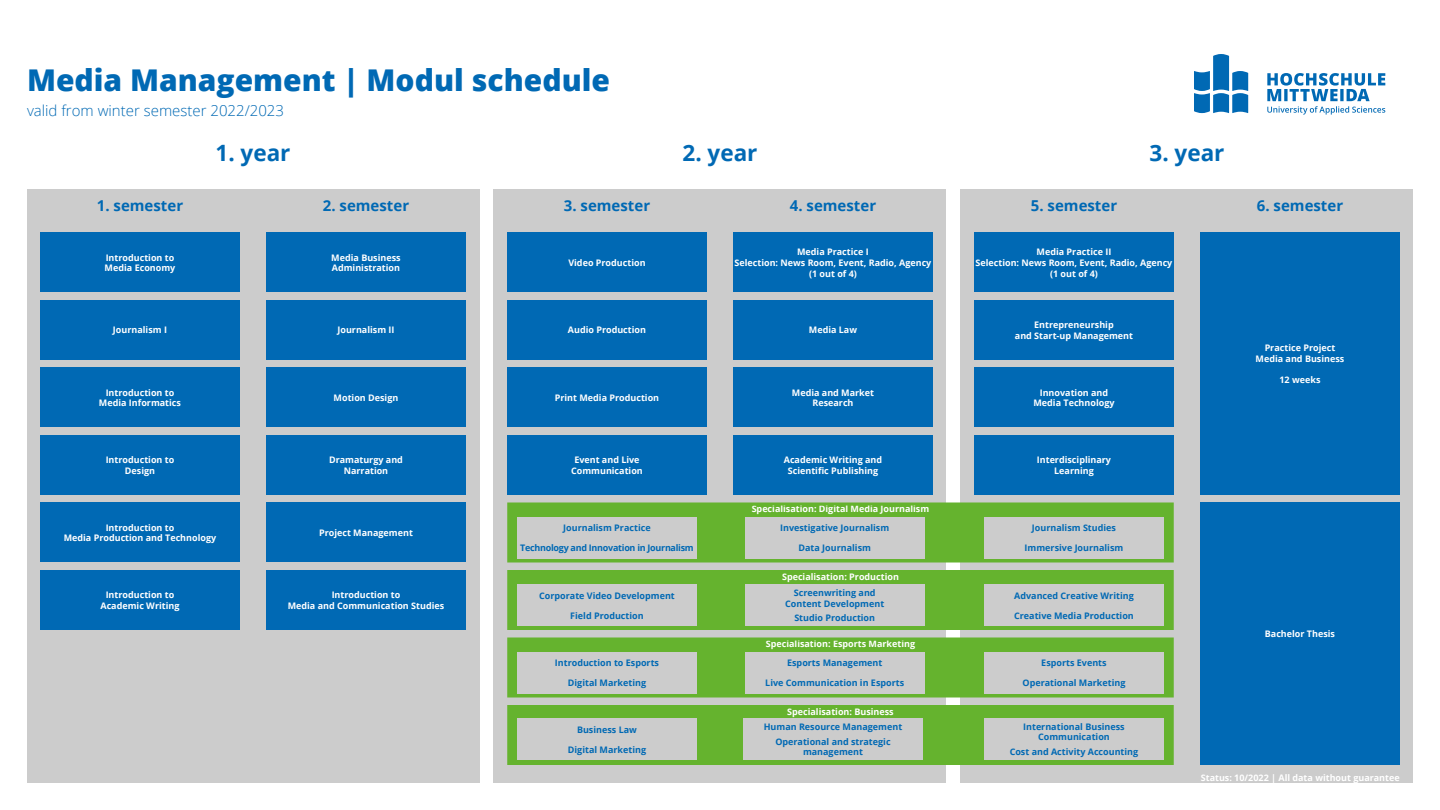
<style>
.page{position:relative;width:1440px;height:810px;background:#fff}
.page>*{position:absolute;margin:0;border:0;box-sizing:border-box;transform-origin:0 0}
.t1{font:800 30px "Open Sans";color:#0069b4}
.t2{font:700 22.5px "Open Sans";color:#0069b4}
.t3{font:700 15px "Open Sans";color:#0069b4}
.t4{font:300 15px "Open Sans";color:#0069b4}
.t5{font:700 9px/10.8px "Open Sans";color:#fff;text-align:center}
.t6{font:700 9px/10.1px "Open Sans";color:#0069b4;text-align:center}
.t7{font:700 9px "Open Sans";letter-spacing:-.03em;color:#0069b4}
</style>
<div class="page">
<div style="left:27px;top:189px;width:452px;height:594px;background:#ccc"></div>
<div style="left:494px;top:189px;width:452px;height:594px;background:#ccc"></div>
<div style="left:961px;top:189px;width:452px;height:594px;background:#ccc"></div>
<div style="left:40px;top:232px;width:200px;height:60px;background:#0069b4"></div>
<div style="left:40px;top:300px;width:200px;height:60px;background:#0069b4"></div>
<div style="left:40px;top:368px;width:200px;height:60px;background:#0069b4"></div>
<div style="left:40px;top:435px;width:200px;height:60px;background:#0069b4"></div>
<div style="left:40px;top:502px;width:200px;height:60px;background:#0069b4"></div>
<div style="left:40px;top:570px;width:200px;height:60px;background:#0069b4"></div>
<div style="left:266px;top:232px;width:200px;height:60px;background:#0069b4"></div>
<div style="left:266px;top:300px;width:200px;height:60px;background:#0069b4"></div>
<div style="left:266px;top:368px;width:200px;height:60px;background:#0069b4"></div>
<div style="left:266px;top:435px;width:200px;height:60px;background:#0069b4"></div>
<div style="left:266px;top:502px;width:200px;height:60px;background:#0069b4"></div>
<div style="left:266px;top:570px;width:200px;height:60px;background:#0069b4"></div>
<div style="left:507px;top:232px;width:200px;height:60px;background:#0069b4"></div>
<div style="left:507px;top:300px;width:200px;height:60px;background:#0069b4"></div>
<div style="left:507px;top:368px;width:200px;height:60px;background:#0069b4"></div>
<div style="left:507px;top:435px;width:200px;height:60px;background:#0069b4"></div>
<div style="left:733px;top:232px;width:200px;height:60px;background:#0069b4"></div>
<div style="left:733px;top:300px;width:200px;height:60px;background:#0069b4"></div>
<div style="left:733px;top:368px;width:200px;height:60px;background:#0069b4"></div>
<div style="left:733px;top:435px;width:200px;height:60px;background:#0069b4"></div>
<div style="left:974px;top:232px;width:200px;height:60px;background:#0069b4"></div>
<div style="left:974px;top:300px;width:200px;height:60px;background:#0069b4"></div>
<div style="left:974px;top:368px;width:200px;height:60px;background:#0069b4"></div>
<div style="left:974px;top:435px;width:200px;height:60px;background:#0069b4"></div>
<div style="left:1200px;top:232px;width:200px;height:263px;background:#0069b4"></div>
<div style="left:1200px;top:502px;width:200px;height:263px;background:#0069b4"></div>
<div style="left:509px;top:504px;width:663px;height:57px;background:#65b32e"></div>
<div style="left:507px;top:502px;width:667px;height:60px;border:3px solid #65b32e"></div>
<div style="left:509px;top:572px;width:663px;height:56px;background:#65b32e"></div>
<div style="left:507px;top:570px;width:667px;height:60px;border:3px solid #65b32e"></div>
<div style="left:509px;top:639px;width:663px;height:57px;background:#65b32e"></div>
<div style="left:507px;top:638px;width:667px;height:60px;border:3px solid #65b32e"></div>
<div style="left:509px;top:706px;width:663px;height:58px;background:#65b32e"></div>
<div style="left:507px;top:705px;width:667px;height:60px;border:3px solid #65b32e"></div>
<div style="left:517px;top:517px;width:180px;height:41px;background:#ccc"></div>
<div style="left:745px;top:517px;width:180px;height:41px;background:#ccc"></div>
<div style="left:517px;top:585px;width:180px;height:41px;background:#ccc"></div>
<div style="left:745px;top:585px;width:180px;height:41px;background:#ccc"></div>
<div style="left:984px;top:517px;width:180px;height:41px;background:#ccc"></div>
<div style="left:984px;top:585px;width:180px;height:41px;background:#ccc"></div>
<div style="left:517px;top:652px;width:180px;height:41px;background:#ccc"></div>
<div style="left:745px;top:652px;width:180px;height:41px;background:#ccc"></div>
<div style="left:984px;top:652px;width:180px;height:41px;background:#ccc"></div>
<div style="left:517px;top:719px;width:180px;height:41px;background:#ccc"></div>
<div style="left:743px;top:719px;width:180px;height:41px;background:#ccc"></div>
<div style="left:984px;top:719px;width:180px;height:41px;background:#ccc"></div>
<svg style="left:1194px;top:54px;width:54px;height:59px"></svg>
<svg style="left:1267px;top:73px;width:118px;height:42px"></svg>
<h1 class="t1" style="left:27px;top:57px;width:585px">Media Management | Modul schedule</h1>
<h3 class="t4" style="left:27px;top:100px;width:259px">valid from winter semester 2022/2023</h3>
<h2 class="t2" style="left:215px;top:137px;width:77px">1. year</h2>
<h2 class="t2" style="left:683px;top:137px;width:77px">2. year</h2>
<h2 class="t2" style="left:1150px;top:137px;width:77px">3. year</h2>
<h3 class="t3" style="left:97px;top:195px;width:88px">1. semester</h3>
<h3 class="t3" style="left:323px;top:195px;width:88px">2. semester</h3>
<h3 class="t3" style="left:564px;top:195px;width:88px">3. semester</h3>
<h3 class="t3" style="left:790px;top:195px;width:88px">4. semester</h3>
<h3 class="t3" style="left:1031px;top:195px;width:88px">5. semester</h3>
<h3 class="t3" style="left:1257px;top:195px;width:88px">6. semester</h3>
<p class="t5" style="left:105px;top:252px;width:72px;text-align:left">Introduction to<br>Media Economy</p>
<p class="t5" style="left:331px;top:252px;width:71px;text-align:left">Media Business<br>Administration</p>
<p class="t5" style="left:568px;top:257px;width:79px">Video Production</p>
<p class="t5" style="left:735px;top:246px;width:198px">Media Practice I<br>Selection: News Room, Event, Radio, Agency (1 out of 4)</p>
<p class="t5" style="left:976px;top:246px;width:198px">Media Practice II<br>Selection: News Room, Event, Radio, Agency (1 out of 4)</p>
<p class="t5" style="left:113px;top:325px;width:56px">Journalism I</p>
<p class="t5" style="left:337px;top:325px;width:58px">Journalism II</p>
<p class="t5" style="left:568px;top:325px;width:80px">Audio Production</p>
<p class="t5" style="left:809px;top:325px;width:50px">Media Law</p>
<p class="t5" style="left:1015px;top:319px;width:120px">Entrepreneurship<br>and Start-up Management</p>
<p class="t5" style="left:1256px;top:342px;width:90px">Practice Project<br>Media and Business</p>
<p class="t5" style="left:1279px;top:375px;width:43px">12 weeks</p>
<p class="t5" style="left:99px;top:387px;width:84px">Introduction to<br>Media Informatics</p>
<p class="t5" style="left:334px;top:392px;width:66px">Motion Design</p>
<p class="t5" style="left:555px;top:392px;width:106px">Print Media Production</p>
<p class="t5" style="left:792px;top:387px;width:84px">Media and Market<br>Research</p>
<p class="t5" style="left:1033px;top:387px;width:83px">Innovation and<br>Media Technology</p>
<p class="t5" style="left:106px;top:454px;width:70px">Introduction to<br>Design</p>
<p class="t5" style="left:329px;top:454px;width:75px">Dramaturgy and<br>Narration</p>
<p class="t5" style="left:571px;top:454px;width:73px">Event and Live<br>Communication</p>
<p class="t5" style="left:784px;top:454px;width:100px">Academic Writing and<br>Scientific Publishing</p>
<p class="t5" style="left:1037px;top:454px;width:76px">Interdisciplinary<br>Learning</p>
<p class="t5" style="left:752px;top:503px;width:179px">Specialisation: Digital Media Journalism</p>
<p class="t5" style="left:64px;top:522px;width:154px">Introduction to<br>Media Production and Technology</p>
<p class="t5" style="left:100px;top:589px;width:81px">Introduction to<br>Academic Writing</p>
<p class="t5" style="left:319px;top:527px;width:95px">Project Management</p>
<p class="t5" style="left:288px;top:589px;width:158px">Introduction to<br>Media and Communication Studies</p>
<p class="t6" style="left:563px;top:523px;width:89px">Journalism Practice</p>
<p class="t7" style="left:520px;top:542px;width:175px">Technology and Innovation in Journalism</p>
<p class="t6" style="left:539px;top:590px;width:137px">Corporate Video Development</p>
<p class="t6" style="left:570px;top:610px;width:75px">Field Production</p>
<p class="t6" style="left:780px;top:523px;width:111px">Investigative Journalism</p>
<p class="t6" style="left:799px;top:543px;width:74px">Data Journalism</p>
<p class="t5" style="left:782px;top:571px;width:118px">Specialisation: Production</p>
<p class="t6" style="left:785px;top:588px;width:101px">Screenwriting and<br>Content Development</p>
<p class="t6" style="left:794px;top:613px;width:82px">Studio Production</p>
<p class="t6" style="left:1032px;top:523px;width:86px">Journalism Studies</p>
<p class="t6" style="left:1025px;top:543px;width:100px">Immersive Journalism</p>
<p class="t6" style="left:1014px;top:590px;width:121px">Advanced Creative Writing</p>
<p class="t6" style="left:1014px;top:610px;width:121px">Creative Media Production</p>
<p class="t5" style="left:1265px;top:628px;width:72px">Bachelor Thesis</p>
<p class="t5" style="left:766px;top:638px;width:151px">Specialisation: Esports Marketing</p>
<p class="t6" style="left:555px;top:658px;width:106px">Introduction to Esports</p>
<p class="t6" style="left:568px;top:678px;width:80px">Digital Marketing</p>
<p class="t6" style="left:787px;top:658px;width:97px">Esports Management</p>
<p class="t6" style="left:765px;top:678px;width:140px">Live Communication in Esports</p>
<p class="t6" style="left:1041px;top:658px;width:67px">Esports Events</p>
<p class="t6" style="left:1023px;top:678px;width:104px">Operational Marketing</p>
<p class="t5" style="left:787px;top:706px;width:108px">Specialisation: Business</p>
<p class="t6" style="left:577px;top:724px;width:61px">Business Law</p>
<p class="t6" style="left:568px;top:744px;width:80px">Digital Marketing</p>
<p class="t6" style="left:764px;top:720px;width:140px;line-height:14.6px">Human Resource Management<br>Operational and strategic</p>
<p class="t6" style="left:803px;top:747px;width:62px">management</p>
<p class="t6" style="left:1023px;top:722px;width:103px">International Business<br>Communication</p>
<p class="t6" style="left:1010px;top:747px;width:130px">Cost and Activity Accounting</p>
<p class="t5" style="left:1201px;top:772px;width:200px">Status: 10/2022 | All data without guarantee</p>
</div>
